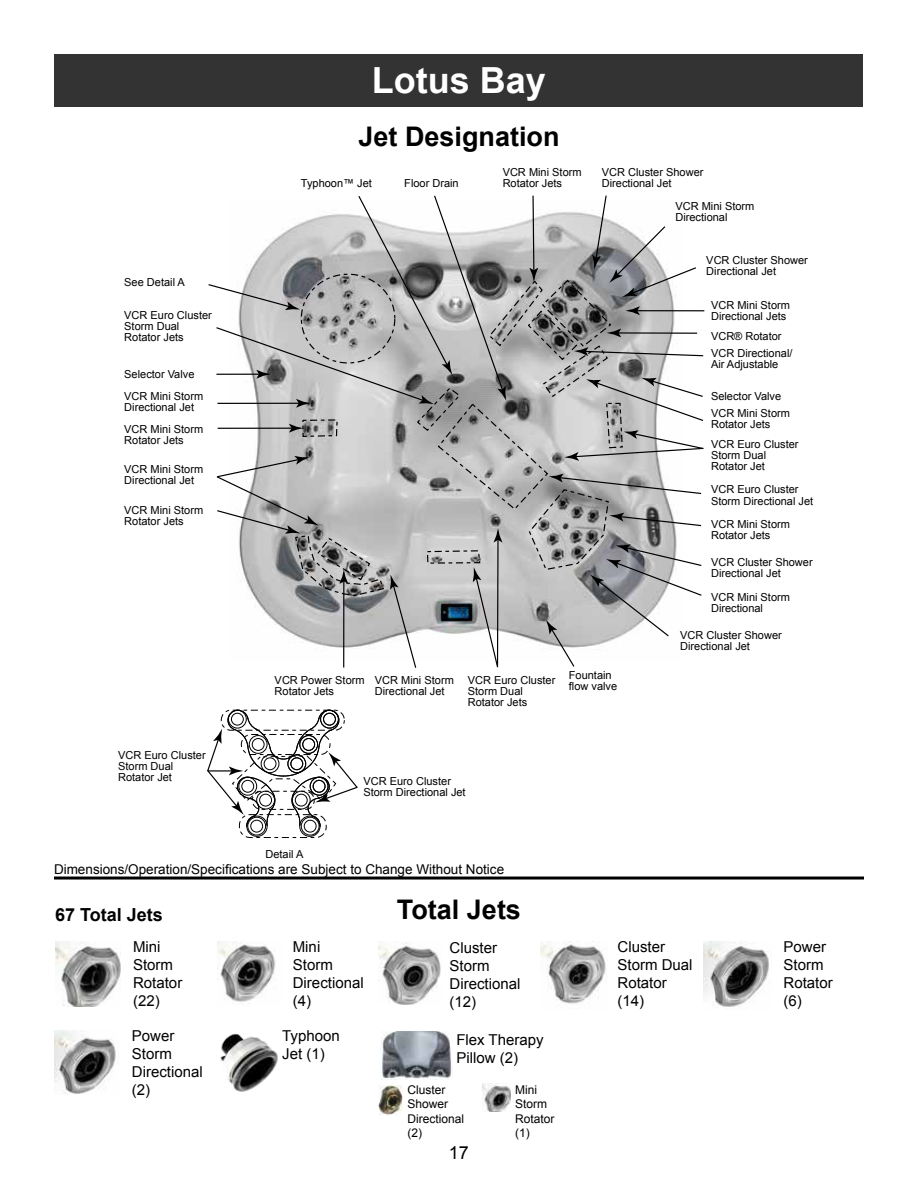
<style>
.page{position:relative;width:918px;height:1188px;background:#fff}
.page>*{position:absolute;margin:0;border:0;box-sizing:border-box;transform-origin:0 0}
.t1{font:700 36px "Arial";color:#fff}
.t2{font:700 27px "Arial";color:#000}
.t3{font:700 18px "Arial";color:#000}
.t4{font:18px "Arial";color:#000}
.t5{font:15px/18px "Arial";color:#000}
.t6{font:13.5px "Arial";color:#000}
.t7{font:12px/14.4px "Arial";color:#000}
.t8{font:10.95px/10.9px "Arial";color:#000}
</style>
<div class="page">
<div style="left:55px;top:55px;width:808px;height:52px;background:#333"></div>
<hr style="left:54px;top:877px;width:810px;height:3px;background:#000">
<div style="left:239px;top:814px;width:88px;height:24px;border:1px dashed #000;border-radius:11px"></div>
<svg style="left:207px;top:710px;width:151px;height:127px"></svg>
<svg style="left:208px;top:195px;width:497px;height:473px"></svg>
<img style="left:220px;top:1033px;width:58px;height:59px">
<img style="left:540px;top:941px;width:66px;height:63px">
<img style="left:55px;top:941px;width:65px;height:66px">
<img style="left:379px;top:942px;width:62px;height:62px">
<img style="left:217px;top:941px;width:59px;height:61px">
<img style="left:704px;top:941px;width:65px;height:66px">
<img style="left:54px;top:1030px;width:62px;height:64px">
<img style="left:381px;top:1031px;width:70px;height:48px">
<img style="left:379px;top:1085px;width:24px;height:29px">
<img style="left:482px;top:1084px;width:29px;height:28px">
<h1 class="t1" style="left:372px;top:57px;width:176px">Lotus Bay</h1>
<p class="t8" style="left:124px;top:277px;width:62px">See Detail A</p>
<p class="t8" style="left:124px;top:310px;width:89px">VCR Euro Cluster<br>Storm Dual<br>Rotator Jets</p>
<p class="t8" style="left:124px;top:369px;width:72px">Selector Valve</p>
<p class="t8" style="left:124px;top:391px;width:80px">VCR Mini Storm<br>Directional Jet</p>
<p class="t8" style="left:124px;top:423px;width:80px">VCR Mini Storm<br>Rotator Jets</p>
<p class="t8" style="left:124px;top:464px;width:80px">VCR Mini Storm<br>Directional Jet</p>
<p class="t8" style="left:124px;top:505px;width:80px">VCR Mini Storm<br>Rotator Jets</p>
<p class="t8" style="left:118px;top:750px;width:89px">VCR Euro Cluster<br>Storm Dual<br>Rotator Jet</p>
<h2 class="t2" style="left:358px;top:118px;width:203px">Jet Designation</h2>
<p class="t8" style="left:301px;top:178px;width:73px">Typhoon™ Jet</p>
<p class="t8" style="left:404px;top:178px;width:56px">Floor Drain</p>
<p class="t8" style="left:503px;top:167px;width:80px">VCR Mini Storm<br>Rotator Jets</p>
<p class="t8" style="left:602px;top:167px;width:103px">VCR Cluster Shower<br>Directional Jet</p>
<p class="t8" style="left:675px;top:201px;width:80px">VCR Mini Storm<br>Directional</p>
<p class="t8" style="left:706px;top:255px;width:103px">VCR Cluster Shower<br>Directional Jet</p>
<p class="t8" style="left:711px;top:299px;width:80px">VCR Mini Storm<br>Directional Jets</p>
<p class="t8" style="left:711px;top:331px;width:72px">VCR® Rotator</p>
<p class="t8" style="left:711px;top:348px;width:83px">VCR Directional/<br>Air Adjustable</p>
<p class="t8" style="left:711px;top:391px;width:72px">Selector Valve</p>
<p class="t8" style="left:711px;top:407px;width:80px">VCR Mini Storm<br>Rotator Jets</p>
<p class="t8" style="left:711px;top:439px;width:89px">VCR Euro Cluster<br>Storm Dual<br>Rotator Jet</p>
<p class="t8" style="left:711px;top:484px;width:104px">VCR Euro Cluster<br>Storm Directional Jet</p>
<p class="t8" style="left:711px;top:519px;width:80px">VCR Mini Storm<br>Rotator Jets</p>
<p class="t8" style="left:711px;top:557px;width:103px">VCR Cluster Shower<br>Directional Jet</p>
<p class="t8" style="left:711px;top:592px;width:80px">VCR Mini Storm<br>Directional</p>
<p class="t8" style="left:680px;top:630px;width:103px">VCR Cluster Shower<br>Directional Jet</p>
<p class="t8" style="left:275px;top:674px;width:92px">VCR Power Storm<br>Rotator Jets</p>
<p class="t8" style="left:375px;top:675px;width:80px">VCR Mini Storm<br>Directional Jet</p>
<p class="t8" style="left:468px;top:675px;width:89px">VCR Euro Cluster<br>Storm Dual<br>Rotator Jets</p>
<p class="t8" style="left:569px;top:670px;width:50px">Fountain flow valve</p>
<p class="t8" style="left:265px;top:849px;width:39px">Detail A</p>
<p class="t8" style="left:363px;top:776px;width:104px">VCR Euro Cluster<br>Storm Directional Jet</p>
<p class="t6" style="left:54px;top:860px;width:452px">Dimensions/Operation/Specifications are Subject to Change Without Notice</p>
<h2 class="t2" style="left:397px;top:891px;width:126px">Total Jets</h2>
<h3 class="t3" style="left:55px;top:903px;width:109px">67 Total Jets</h3>
<h3 class="t5" style="left:293px;top:938px;width:72px">Mini<br>Storm<br>Directional (4)</h3>
<h3 class="t5" style="left:617px;top:938px;width:77px">Cluster<br>Storm Dual<br>Rotator (14)</h3>
<h3 class="t5" style="left:282px;top:1027px;width:59px">Typhoon<br>Jet (1)</h3>
<h3 class="t5" style="left:456px;top:1030px;width:89px">Flex Therapy<br>Pillow (2)</h3>
<p class="t7" style="left:408px;top:1083px;width:58px">Cluster<br>Shower<br>Directional (2)</p>
<p class="t7" style="left:515px;top:1083px;width:41px">Mini<br>Storm<br>Rotator (1)</p>
<h3 class="t5" style="left:133px;top:938px;width:51px">Mini<br>Storm<br>Rotator (22)</h3>
<h3 class="t5" style="left:450px;top:938px;width:72px">Cluster<br>Storm<br>Directional (12)</h3>
<h3 class="t5" style="left:784px;top:938px;width:51px">Power<br>Storm<br>Rotator (6)</h3>
<h3 class="t5" style="left:132px;top:1027px;width:72px">Power<br>Storm<br>Directional (2)</h3>
<h3 class="t4" style="left:449px;top:1140px;width:22px">17</h3>
</div>
